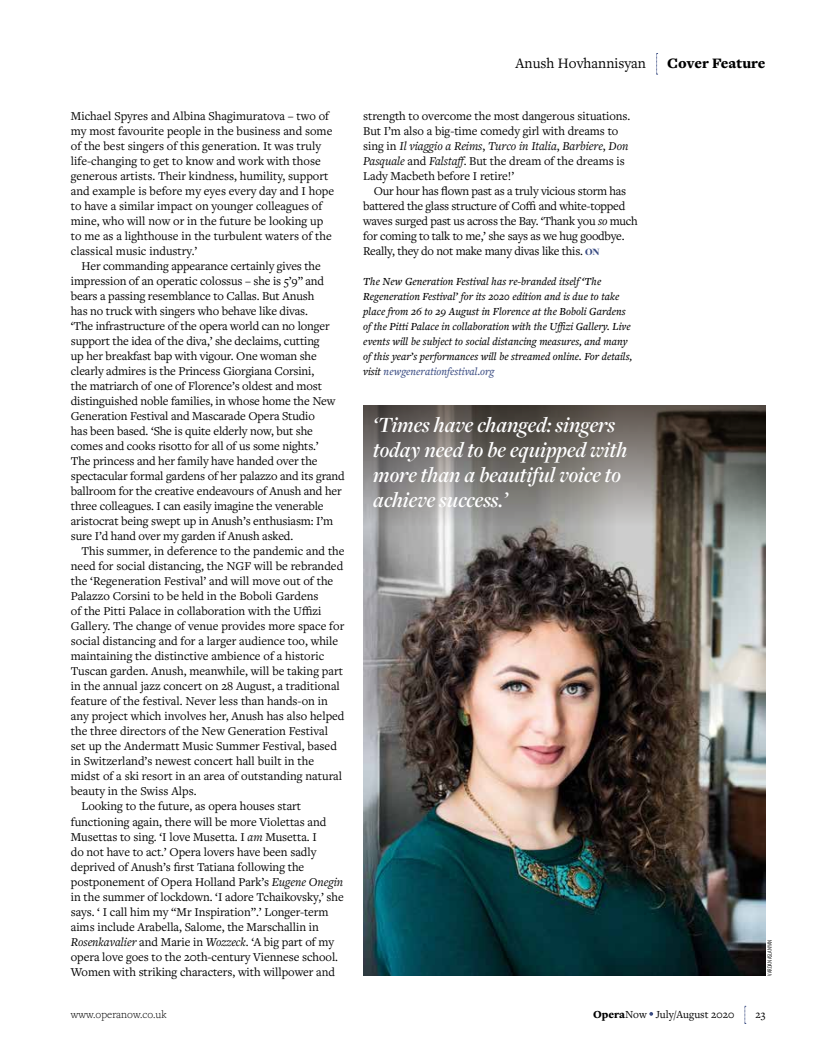
<style>
.page{position:relative;width:815px;height:1053px;background:#fff}
.page>*{position:absolute;margin:0;border:0;box-sizing:border-box;transform-origin:0 0}
.t1{font:italic 600 22.5px/25px "Freight Disp Pro";color:#fff}
.t2{font:15px "Freight Text Pro";color:#000}
.t3{font:900 15px "Freight Text Pro";color:#000}
.t4{font:12.5px/15px "Freight Text Pro";letter-spacing:-.005em;color:#000}
.t5{font:italic 500 11.25px/15px "Freight Text Pro";color:#000}
.t6{font:11.25px "Freight Text Pro";color:#000}
.t7{font:300 11.25px "Freight Text Pro";color:#000}
.t8{font:300 6.25px "Prenton RP Cond";letter-spacing:-.005em;color:#000}
.s1{font-style:italic}
.s2{font-family:"Freight Disp Pro";font-weight:900;font-size:10px;color:#384a81}
.s3{color:#384a81}
.s4{font-weight:900}
</style>
<div class="page">
<svg style="left:656px;top:53px;width:2px;height:22px"></svg>
<svg style="left:649px;top:1012px;width:4px;height:3px"></svg>
<svg style="left:745px;top:1005px;width:1px;height:19px"></svg>
<img style="left:363px;top:525px;width:402px;height:450px">
<svg style="left:363px;top:405px;width:402px;height:120px;background:#706c68"></svg>
<p class="t4" style="left:71px;top:108px;width:265px">Michael Spyres and Albina Shagimuratova – two of my most favourite people in the business and some of the best singers of this generation. It was truly life-changing to get to know and work with those generous artists. Their kindness, humility, support and example is before my eyes every day and I hope to have a similar impact on younger colleagues of mine, who will now or in the future be looking up to me as a lighthouse in the turbulent waters of the classical music industry.’</p>
<p class="t4" style="left:71px;top:258px;width:275px;text-indent:11px">Her commanding appearance certainly gives the impression of an operatic colossus – she is 5’9” and bears a passing resemblance to Callas. But Anush<br>has no truck with singers who behave like divas.<br>‘The infrastructure of the opera world can no longer support the idea of the diva,’ she declaims, cutting<br>up her breakfast bap with vigour. One woman she clearly admires is the Princess Giorgiana Corsini,<br>the matriarch of one of Florence’s oldest and most distinguished noble families, in whose home the New Generation Festival and Mascarade Opera Studio<br>has been based. ‘She is quite elderly now, but she comes and cooks risotto for all of us some nights.’<br>The princess and her family have handed over the spectacular formal gardens of her palazzo and its grand ballroom for the creative endeavours of Anush and her three colleagues. I can easily imagine the venerable aristocrat being swept up in Anush’s enthusiasm: I’m sure I’d hand over my garden if Anush asked.</p>
<p class="t4" style="left:81px;top:543px;width:265px">This summer, in deference to the pandemic and the</p>
<p class="t4" style="left:71px;top:558px;width:274px">need for social distancing, the NGF will be rebranded</p>
<p class="t4" style="left:71px;top:573px;width:264px">the ‘Regeneration Festival’ and will move out of the</p>
<p class="t4" style="left:71px;top:588px;width:249px">Palazzo Corsini to be held in the Boboli Gardens</p>
<p class="t4" style="left:71px;top:603px;width:252px">of the Pitti Palace in collaboration with the Uffizi</p>
<p class="t4" style="left:71px;top:618px;width:275px">Gallery. The change of venue provides more space for</p>
<p class="t4" style="left:71px;top:633px;width:269px">social distancing and for a larger audience too, while</p>
<p class="t4" style="left:71px;top:648px;width:255px">maintaining the distinctive ambience of a historic</p>
<p class="t4" style="left:71px;top:663px;width:274px">Tuscan garden. Anush, meanwhile, will be taking part</p>
<p class="t4" style="left:71px;top:678px;width:271px">in the annual jazz concert on 28 August, a traditional</p>
<p class="t4" style="left:71px;top:693px;width:259px">feature of the festival. Never less than hands-on in</p>
<p class="t4" style="left:71px;top:708px;width:275px">any project which involves her, Anush has also helped</p>
<p class="t4" style="left:71px;top:723px;width:259px">the three directors of the New Generation Festival</p>
<p class="t4" style="left:71px;top:738px;width:268px">set up the Andermatt Music Summer Festival, based</p>
<p class="t4" style="left:71px;top:753px;width:245px">in Switzerland’s newest concert hall built in the</p>
<p class="t4" style="left:71px;top:768px;width:273px">midst of a ski resort in an area of outstanding natural</p>
<p class="t4" style="left:71px;top:783px;width:127px">beauty in the Swiss Alps.</p>
<p class="t4" style="left:81px;top:798px;width:221px">Looking to the future, as opera houses start</p>
<p class="t4" style="left:71px;top:813px;width:257px">functioning again, there will be more Violettas and</p>
<p class="t4" style="left:71px;top:828px;width:248px">Musettas to sing. ‘I love Musetta. I <span class="s1">am</span> Musetta. I</p>
<p class="t4" style="left:71px;top:843px;width:247px">do not have to act.’ Opera lovers have been sadly</p>
<p class="t4" style="left:71px;top:858px;width:235px">deprived of Anush’s first Tatiana following the</p>
<p class="t4" style="left:71px;top:873px;width:274px">postponement of Opera Holland Park’s <span class="s1">Eugene Onegin</span></p>
<p class="t4" style="left:71px;top:888px;width:274px">in the summer of lockdown. ‘I adore Tchaikovsky,’ she</p>
<p class="t4" style="left:71px;top:903px;width:259px">says. ‘ I call him my “Mr Inspiration”.’ Longer-term</p>
<p class="t4" style="left:71px;top:918px;width:250px">aims include Arabella, Salome, the Marschallin in</p>
<p class="t4" style="left:71px;top:933px;width:265px"><span class="s1">Rosenkavalier</span> and Marie in <span class="s1">Wozzeck</span>. ‘A big part of my</p>
<p class="t4" style="left:71px;top:948px;width:269px">opera love goes to the 20th-century Viennese school.</p>
<p class="t4" style="left:71px;top:963px;width:266px">Women with striking characters, with willpower and</p>
<p class="t2" style="left:516px;top:54px;width:132px">Anush Hovhannisyan</p>
<p class="t3" style="left:667px;top:53px;width:100px">Cover Feature</p>
<p class="t4" style="left:363px;top:108px;width:269px">strength to overcome the most dangerous situations.<br>But I’m also a big-time comedy girl with dreams to sing in <span class="s1">Il viaggio a Reims</span>, <span class="s1">Turco in Italia</span>, <span class="s1">Barbiere</span>, <span class="s1">Don Pasquale</span> and <span class="s1">Falstaff</span>. But the dream of the dreams is Lady Macbeth before I retire!’</p>
<p class="t4" style="left:363px;top:183px;width:276px;text-indent:11px">Our hour has flown past as a truly vicious storm has battered the glass structure of Coffi and white-topped waves surged past us across the Bay. ‘Thank you <span class="s1">so</span> much for coming to talk to me,’ she says as we hug goodbye.<br>Really, they do not make many divas like this. <span class="s2">ON</span></p>
<p class="t5" style="left:363px;top:273px;width:271px">The New Generation Festival has re-branded itself ‘The Regeneration Festival’ for its 2020 edition and is due to take place from 26 to 29 August in Florence at the Boboli Gardens of the Pitti Palace in collaboration with the Uffizi Gallery. Live events will be subject to social distancing measures, and many of this year’s performances will be streamed online. For details, visit <span class="s3">newgenerationfestival.org</span></p>
<h1 class="t1" style="left:373px;top:411px;width:256px">‘Times have changed: singers today need to be equipped with more than a beautiful voice to achieve success.’</h1>
<p class="t8" style="left:766px;top:975px;width:37px;rotate:-90deg">VARDAN ASLANYAN</p>
<p class="t7" style="left:71px;top:1006px;width:97px">www.operanow.co.uk</p>
<p class="t6" style="left:593px;top:1006px;width:143px"><span class="s4">Opera</span>Now July/August 2020</p>
<p class="t6" style="left:755px;top:1006px;width:11px">23</p>
</div>
